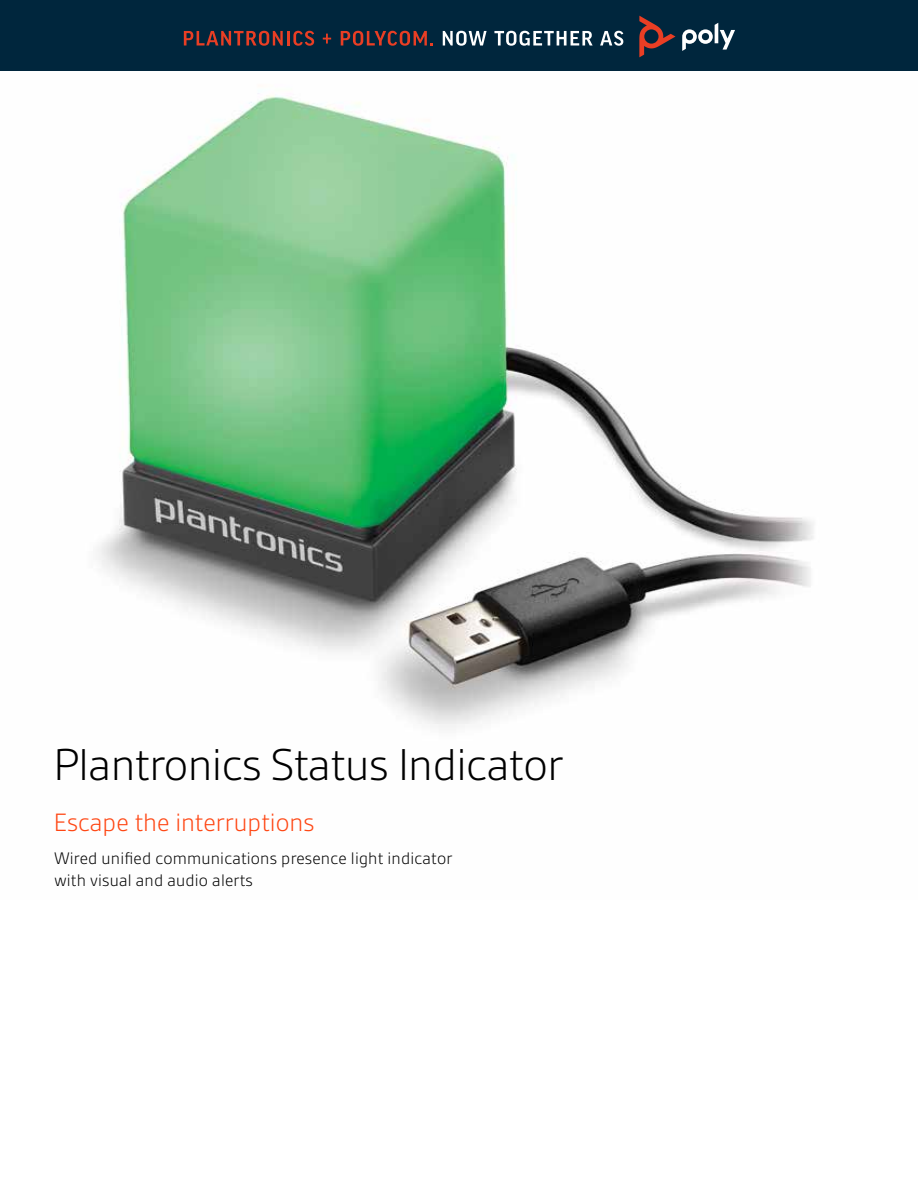
<style>
.page{position:relative;width:918px;height:1188px;background:#fff}
.page>*{position:absolute;margin:0;border:0;box-sizing:border-box;transform-origin:0 0}
.t1{font:300 48px "Gesta";letter-spacing:-.01em;color:#000}
.t2{font:300 27px "Gesta";color:#ff4613}
.t3{font:300 18px/21.6px "Gesta";letter-spacing:.01em;color:#000}
</style>
<div class="page">
<img style="left:0;top:70px;width:918px;height:658px">
<div style="left:0;top:0;width:918px;height:70px;background:#00263d"></div>
<svg style="left:184px;top:31px;width:99px;height:15px"></svg>
<hr style="left:287px;top:31px;width:3px;height:15px;background:#e93e24">
<svg style="left:293px;top:31px;width:21px;height:15px"></svg>
<svg style="left:323px;top:34px;width:8px;height:10px"></svg>
<svg style="left:341px;top:31px;width:92px;height:15px"></svg>
<svg style="left:443px;top:31px;width:44px;height:15px"></svg>
<svg style="left:494px;top:31px;width:99px;height:15px"></svg>
<svg style="left:600px;top:31px;width:23px;height:15px"></svg>
<svg style="left:682px;top:23px;width:53px;height:28px"></svg>
<svg style="left:639px;top:16px;width:37px;height:41px"></svg>
<h1 class="t1" style="left:54px;top:738px;width:511px">Plantronics Status Indicator</h1>
<h2 class="t2" style="left:54px;top:807px;width:262px">Escape the interruptions</h2>
<p class="t3" style="left:54px;top:847px;width:400px">Wired unified communications presence light indicator with visual and audio alerts</p>
</div>
